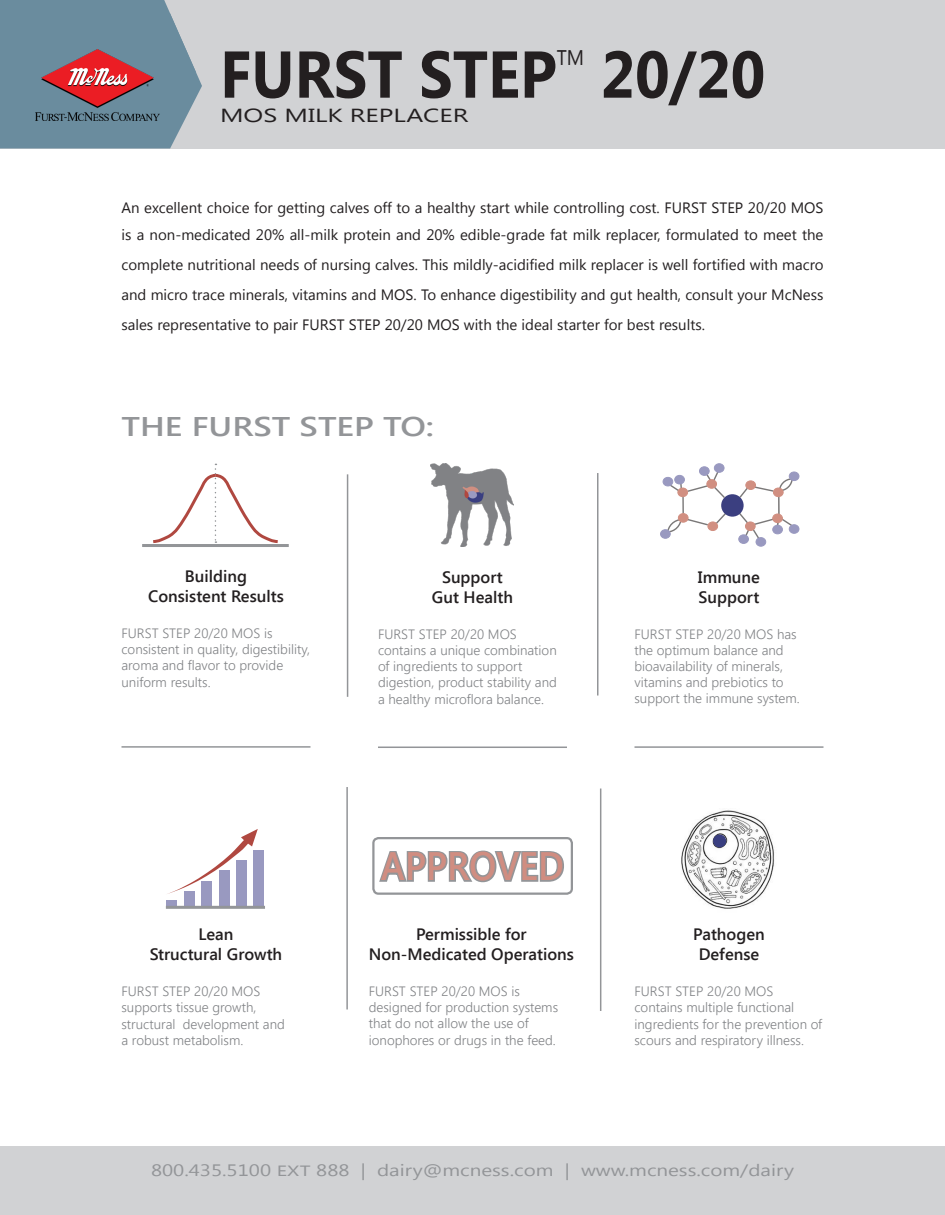
<style>
.page{position:relative;width:945px;height:1215px;background:#fff}
.page>*{position:absolute;margin:0;border:0;box-sizing:border-box;transform-origin:0 0}
.t1{font:700 66px "Segoe UI";color:#231f20;scale:.91 1}
.t2{font:600 39.6px "Segoe UI";color:#d08d81;scale:.91 1}
.t3{font:600 27px "Segoe UI";color:#939598;scale:1.25 1}
.t4{font:21.15px "Segoe UI";color:#231f20;scale:.91 1}
.t5{font:18.9px "Segoe UI";color:#231f20;scale:1.39 1}
.t6{font:600 16.5px "Segoe UI";color:#231f20}
.t7{font:16.5px "Segoe UI";color:#939598;scale:1.25 1}
.t8{font:15px/30px "Segoe UI";color:#231f20}
.t9{font:300 13.5px/16.2px "Segoe UI";color:#808285}
.s1{font-size:14.85px}
</style>
<div class="page">
<div style="left:0;top:1146px;width:945px;height:69px;background:#d1d2d4"></div>
<div style="left:0;top:0;width:945px;height:148px;background:#d1d2d4"></div>
<svg style="left:0;top:0;width:202px;height:149px;background:#7694a4"></svg>
<img style="left:36px;top:50px;width:124px;height:70px">
<hr style="left:347px;top:474px;width:1px;height:223px;background:#939598">
<hr style="left:597px;top:473px;width:1px;height:223px;background:#939598">
<img style="left:431px;top:463px;width:83px;height:84px">
<hr style="left:346px;top:787px;width:2px;height:223px;background:#939598">
<hr style="left:378px;top:747px;width:189px;height:1px;background:#939598">
<hr style="left:600px;top:789px;width:1px;height:222px;background:#939598">
<hr style="left:122px;top:746px;width:188px;height:2px;background:#939598">
<hr style="left:634px;top:746px;width:190px;height:2px;background:#939598">
<img style="left:681px;top:810px;width:94px;height:99px">
<svg style="left:738px;top:478px;width:55px;height:63px"></svg>
<div style="left:746px;top:481px;width:10px;height:8px;background:#d18f81;border-radius:50%"></div>
<div style="left:745px;top:480px;width:11px;height:10px;border:1px solid #d18f81;border-radius:50%"></div>
<div style="left:773px;top:488px;width:10px;height:9px;background:#d18f81;border-radius:50%"></div>
<div style="left:773px;top:488px;width:11px;height:9px;border:1px solid #d18f81;border-radius:50%"></div>
<div style="left:773px;top:514px;width:9px;height:9px;background:#d18f81;border-radius:50%"></div>
<div style="left:772px;top:514px;width:11px;height:9px;border:1px solid #d18f81;border-radius:50%"></div>
<div style="left:745px;top:522px;width:10px;height:9px;background:#d18f81;border-radius:50%"></div>
<div style="left:745px;top:521px;width:11px;height:10px;border:1px solid #d18f81;border-radius:50%"></div>
<div style="left:789px;top:472px;width:10px;height:9px;background:#9999c0;border-radius:50%"></div>
<div style="left:789px;top:472px;width:10px;height:9px;border:1px solid #9999c0;border-radius:50%"></div>
<div style="left:789px;top:525px;width:10px;height:8px;background:#9999c0;border-radius:50%"></div>
<div style="left:789px;top:524px;width:10px;height:10px;border:1px solid #9999c0;border-radius:50%"></div>
<div style="left:773px;top:525px;width:9px;height:9px;background:#9999c0;border-radius:50%"></div>
<div style="left:772px;top:525px;width:11px;height:9px;border:1px solid #9999c0;border-radius:50%"></div>
<div style="left:756px;top:538px;width:10px;height:8px;background:#9999c0;border-radius:50%"></div>
<div style="left:756px;top:537px;width:10px;height:10px;border:1px solid #9999c0;border-radius:50%"></div>
<div style="left:739px;top:535px;width:9px;height:8px;background:#9999c0;border-radius:50%"></div>
<div style="left:738px;top:534px;width:11px;height:10px;border:1px solid #9999c0;border-radius:50%"></div>
<svg style="left:665px;top:470px;width:62px;height:62px"></svg>
<div style="left:708px;top:522px;width:10px;height:9px;background:#d18f81;border-radius:50%"></div>
<div style="left:707px;top:521px;width:11px;height:10px;border:1px solid #d18f81;border-radius:50%"></div>
<div style="left:678px;top:514px;width:10px;height:8px;background:#d18f81;border-radius:50%"></div>
<div style="left:678px;top:513px;width:11px;height:10px;border:1px solid #d18f81;border-radius:50%"></div>
<div style="left:678px;top:488px;width:10px;height:9px;background:#d18f81;border-radius:50%"></div>
<div style="left:677px;top:488px;width:11px;height:9px;border:1px solid #d18f81;border-radius:50%"></div>
<div style="left:707px;top:480px;width:10px;height:8px;background:#d18f81;border-radius:50%"></div>
<div style="left:706px;top:479px;width:11px;height:10px;border:1px solid #d18f81;border-radius:50%"></div>
<div style="left:661px;top:530px;width:9px;height:8px;background:#9999c0;border-radius:50%"></div>
<div style="left:660px;top:529px;width:11px;height:10px;border:1px solid #9999c0;border-radius:50%"></div>
<div style="left:663px;top:477px;width:10px;height:9px;background:#9999c0;border-radius:50%"></div>
<div style="left:663px;top:477px;width:10px;height:9px;border:1px solid #9999c0;border-radius:50%"></div>
<div style="left:675px;top:475px;width:9px;height:9px;background:#9999c0;border-radius:50%"></div>
<div style="left:674px;top:475px;width:11px;height:9px;border:1px solid #9999c0;border-radius:50%"></div>
<div style="left:700px;top:467px;width:9px;height:8px;background:#9999c0;border-radius:50%"></div>
<div style="left:699px;top:466px;width:11px;height:10px;border:1px solid #9999c0;border-radius:50%"></div>
<div style="left:714px;top:464px;width:10px;height:8px;background:#9999c0;border-radius:50%"></div>
<div style="left:714px;top:463px;width:11px;height:10px;border:1px solid #9999c0;border-radius:50%"></div>
<div style="left:721px;top:494px;width:23px;height:23px;background:#3b3f80;border-radius:50%"></div>
<div style="left:713px;top:835px;width:13px;height:12px;background:#393e80;border-radius:50%"></div>
<div style="left:372px;top:837px;width:201px;height:58px;border:2px solid #939598;border-radius:5px"></div>
<svg style="left:377px;top:837px;width:189px;height:58px"></svg>
<div style="left:254px;top:850px;width:10px;height:57px;background:#9999c0"></div>
<div style="left:184px;top:891px;width:10px;height:15px;background:#9999c0"></div>
<div style="left:219px;top:870px;width:10px;height:36px;background:#9999c0"></div>
<div style="left:236px;top:860px;width:11px;height:46px;background:#9999c0"></div>
<div style="left:167px;top:900px;width:10px;height:6px;background:#9999c0"></div>
<div style="left:202px;top:881px;width:10px;height:27px;background:#9999c0"></div>
<hr style="left:166px;top:906px;width:99px;height:3px;background:#939598">
<svg style="left:167px;top:829px;width:91px;height:65px"></svg>
<hr style="left:142px;top:544px;width:147px;height:3px;background:#939598">
<svg style="left:153px;top:464px;width:125px;height:80px"></svg>
<p class="t1" style="left:220px;top:27px;width:372px">FURST STEP</p>
<p class="t4" style="left:557px;top:42px;width:32px">TM</p>
<p class="t1" style="left:601px;top:27px;width:182px">20/20</p>
<p class="t5" style="left:220px;top:102px;width:180px">MOS MILK REPLACER</p>
<p class="t8" style="left:122px;top:194px;width:704px;line-height:27px">An excellent choice for getting calves off to a healthy start while controlling cost. FURST STEP 20/20 MOS is a non-medicated 20% all-milk protein and 20% edible-grade fat milk replacer, formulated to meet the</p>
<p class="t8" style="left:122px;top:249px;width:704px;text-align:justify">complete nutritional needs of nursing calves. This mildly-acidified milk replacer is well fortified with macro and micro trace minerals, vitamins and MOS. To enhance digestibility and gut health, consult your McNess sales representative to pair FURST STEP 20/20 MOS with the ideal starter for best results.</p>
<p class="t3" style="left:122px;top:408px;width:251px">THE FURST STEP TO:</p>
<p class="t6" style="left:185px;top:565px;width:64px">Building</p>
<p class="t6" style="left:148px;top:585px;width:137px">Consistent Results</p>
<p class="t9" style="left:122px;top:625px;width:190px">FURST STEP 20/20 MOS is consistent in quality, digestibility, aroma and flavor to provide uniform results.</p>
<p class="t6" style="left:198px;top:923px;width:37px">Lean</p>
<p class="t6" style="left:150px;top:943px;width:134px">Structural Growth</p>
<p class="t9" style="left:122px;top:983px;width:165px">FURST STEP 20/20 MOS supports tissue growth, structural development and</p>
<p class="t9" style="left:122px;top:1031px;width:123px">a robust metabolism.</p>
<p class="t6" style="left:442px;top:566px;width:62px">Support</p>
<p class="t6" style="left:432px;top:586px;width:82px">Gut Health</p>
<p class="t9" style="left:378px;top:625px;width:180px">FURST STEP 20/20 MOS contains a unique combination of ingredients to support digestion, product stability and a healthy microflora balance.</p>
<p class="t2" style="left:381px;top:839px;width:203px">APPROVED</p>
<p class="t6" style="left:416px;top:923px;width:112px">Permissible for</p>
<p class="t6" style="left:369px;top:943px;width:207px">Non-Medicated Operations</p>
<p class="t9" style="left:369px;top:983px;width:191px">FURST STEP 20/20 MOS is designed for production systems that do not allow the use of ionophores or drugs in the feed.</p>
<p class="t6" style="left:698px;top:565px;width:64px">Immune</p>
<p class="t6" style="left:699px;top:585px;width:62px">Support</p>
<p class="t9" style="left:634px;top:625px;width:167px">FURST STEP 20/20 MOS has the optimum balance and bioavailability of minerals, vitamins and prebiotics to support the immune system.</p>
<p class="t6" style="left:693px;top:923px;width:73px">Pathogen</p>
<p class="t6" style="left:699px;top:943px;width:62px">Defense</p>
<p class="t9" style="left:634px;top:983px;width:189px">FURST STEP 20/20 MOS contains multiple functional ingredients for the prevention of scours and respiratory illness.</p>
<p class="t7" style="left:151px;top:1159px;width:516px">800.435.5100 <span class="s1">EXT</span> 888 | dairy@mcness.com | www.mcness.com/dairy</p>
</div>
